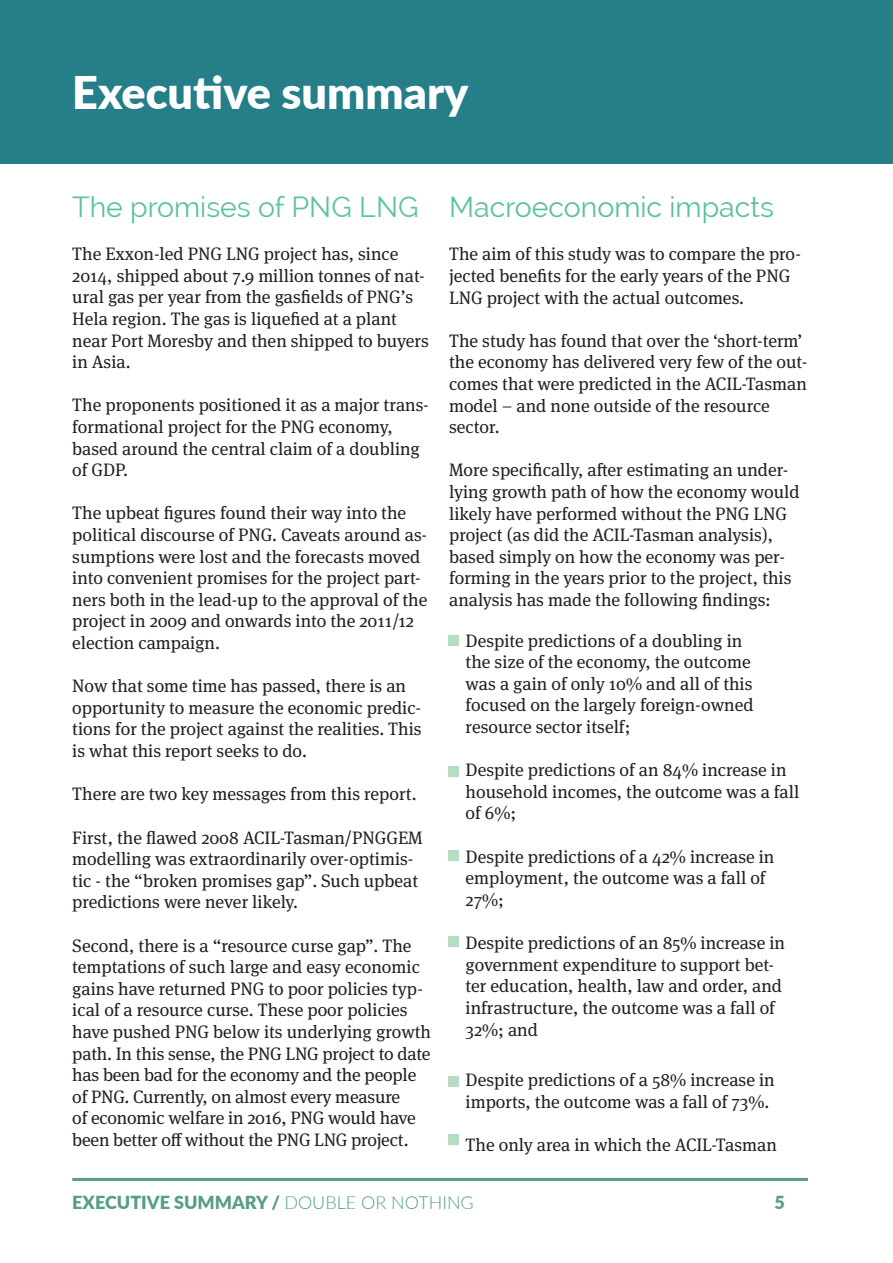
<style>
.page{position:relative;width:893px;height:1263px;background:#fff}
.page>*{position:absolute;margin:0;border:0;box-sizing:border-box;transform-origin:0 0}
.t1{font:900 45px "Lato";color:#fff}
.t2{font:28.5px "Raleway";color:#5bc0a0}
.t3{font:28.5px "Raleway";color:#5cc2a1}
.t4{font:18px/21.6px "Meta Serif Pro";color:#231f20}
.t5{font:900 18px "Lato";color:#589d85}
.s1{font-weight:300}
</style>
<div class="page">
<div style="left:0;top:0;width:893px;height:164px;background:#257e88"></div>
<hr style="left:72px;top:1178px;width:736px;height:3px;background:#589d85">
<div style="left:448px;top:635px;width:11px;height:10px;background:#b6ddc2"></div>
<div style="left:448px;top:766px;width:11px;height:11px;background:#b6ddc2"></div>
<div style="left:448px;top:850px;width:11px;height:11px;background:#b6ddc2"></div>
<div style="left:448px;top:936px;width:11px;height:10px;background:#b6ddc2"></div>
<div style="left:448px;top:1076px;width:11px;height:10px;background:#b6ddc2"></div>
<div style="left:448px;top:1134px;width:11px;height:11px;background:#b6ddc2"></div>
<h1 class="t1" style="left:72px;top:58px;width:398px">Executive summary</h1>
<h2 class="t3" style="left:72px;top:190px;width:348px">The promises of PNG LNG</h2>
<p class="t4" style="left:72px;top:242px;width:358px">The Exxon-led PNG LNG project has, since 2014, shipped about 7.9 million tonnes of nat&shy;ural gas per year from the gasfields of PNG’s Hela region. The gas is liquefied at a plant near Port Moresby and then shipped to buyers in Asia.</p>
<p class="t4" style="left:72px;top:393px;width:358px">The proponents positioned it as a major trans&shy;formational project for the PNG economy, based around the central claim of a doubling of GDP.</p>
<p class="t4" style="left:72px;top:501px;width:357px">The upbeat figures found their way into the political discourse of PNG. Caveats around as&shy;sumptions were lost and the forecasts moved into convenient promises for the project part&shy;ners both in the lead-up to the approval of the project in 2009 and onwards into the 2011/12 election campaign.</p>
<p class="t4" style="left:72px;top:674px;width:351px">Now that some time has passed, there is an opportunity to measure the economic predic&shy;tions for the project against the realities. This is what this report seeks to do.</p>
<p class="t4" style="left:72px;top:782px;width:346px">There are two key messages from this report.</p>
<p class="t4" style="left:72px;top:825px;width:352px">First, the flawed 2008 ACIL-Tasman/PNGGEM modelling was extraordinarily over-optimis&shy;tic - the “broken promises gap”. Such upbeat predictions were never likely.</p>
<p class="t4" style="left:72px;top:933px;width:360px">Second, there is a “resource curse gap”. The temptations of such large and easy economic gains have returned PNG to poor policies typ&shy;ical of a resource curse. These poor policies have pushed PNG below its underlying growth path. In this sense, the PNG LNG project to date has been bad for the economy and the people of PNG. Currently, on almost every measure<br>of economic welfare in 2016, PNG would have been better off without the PNG LNG project.</p>
<h2 class="t2" style="left:449px;top:191px;width:326px">Macroeconomic impacts</h2>
<p class="t4" style="left:449px;top:242px;width:354px">The aim of this study was to compare the pro&shy;jected benefits for the early years of the PNG<br>LNG project with the actual outcomes.</p>
<p class="t4" style="left:449px;top:329px;width:360px">The study has found that over the ‘short-term’ the economy has delivered very few of the out&shy;comes that were predicted in the ACIL-Tasman model – and none outside of the resource sector.</p>
<p class="t4" style="left:449px;top:458px;width:352px">More specifically, after estimating an under&shy;lying growth path of how the economy would likely have performed without the PNG LNG project (as did the ACIL-Tasman analysis), based simply on how the economy was per&shy;forming in the years prior to the project, this analysis has made the following findings:</p>
<p class="t4" style="left:466px;top:629px;width:289px">Despite predictions of a doubling in the size of the economy, the outcome was a gain of only 10% and all of this focused on the largely foreign-owned resource sector itself;</p>
<p class="t4" style="left:466px;top:758px;width:335px">Despite predictions of an 84% increase in household incomes, the outcome was a fall of 6%;</p>
<p class="t4" style="left:466px;top:845px;width:310px">Despite predictions of a 42% increase in employment, the outcome was a fall of<br>27%;</p>
<p class="t4" style="left:466px;top:931px;width:321px">Despite predictions of an 85% increase in government expenditure to support bet&shy;ter education, health, law and order, and infrastructure, the outcome was a fall of 32%; and</p>
<p class="t4" style="left:466px;top:1068px;width:311px">Despite predictions of a 58% increase in imports, the outcome was a fall of 73%.</p>
<p class="t4" style="left:466px;top:1133px;width:313px">The only area in which the ACIL-Tasman</p>
<p class="t5" style="left:72px;top:1189px;width:403px">EXECUTIVE SUMMARY / <span class="s1">DOUBLE OR NOTHING</span></p>
<p class="t5" style="left:774px;top:1189px;width:12px">5</p>
</div>
